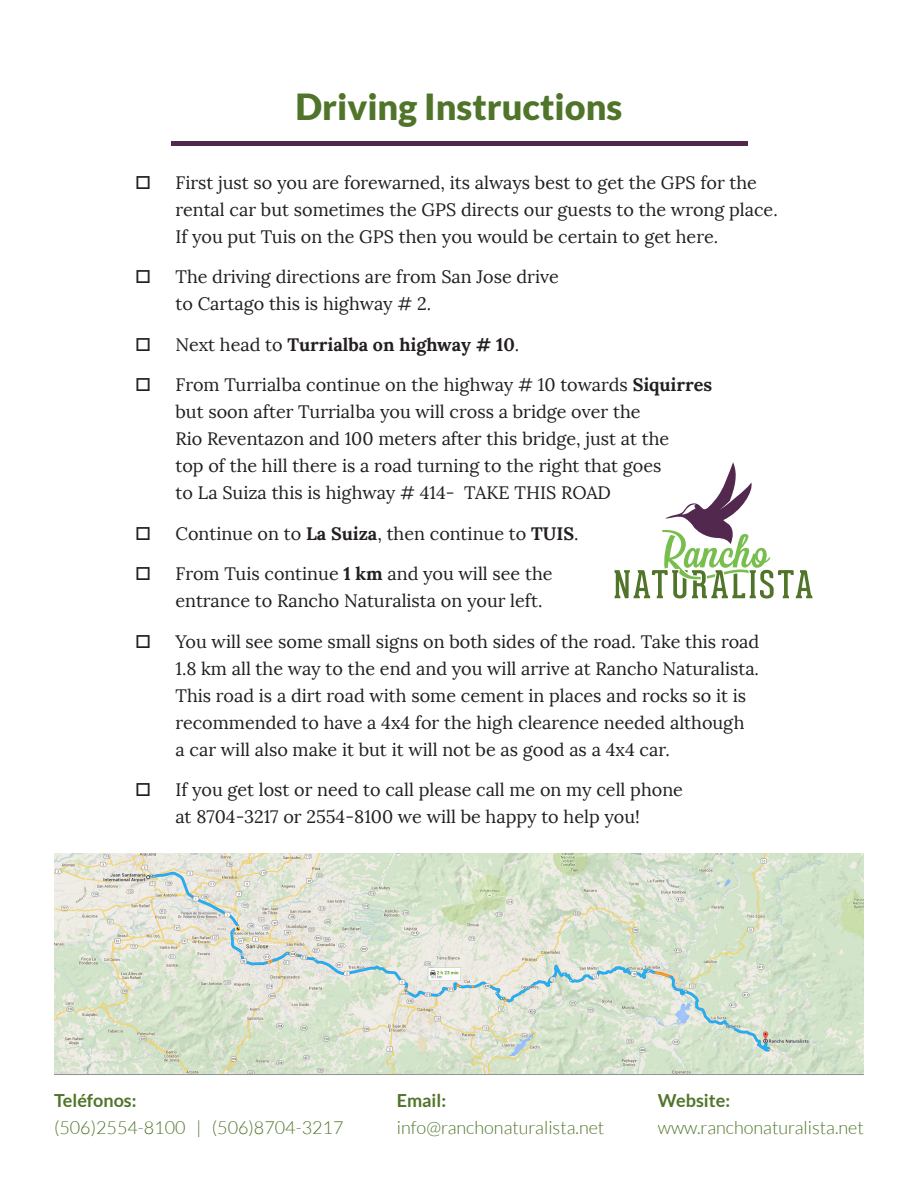
<style>
.page{position:relative;width:918px;height:1188px;background:#fff}
.page>*{position:absolute;margin:0;border:0;box-sizing:border-box;transform-origin:0 0}
.t1{font:900 36px "Lato";color:#50752a}
.t2{font:18px/27px "Lora";color:#231f20}
.t3{font:300 18px "Lato";color:#50752a}
.t4{font:700 18px "Lora";color:#231f20}
.t5{font:700 18px "Lato";color:#50752a}
.s1{font-weight:400}
.s2{font-weight:700}
</style>
<div class="page">
<hr style="left:171px;top:141px;width:576px;height:4px;background:#52284f">
<hr style="left:54px;top:1074px;width:810px;height:1px;background:#939598">
<svg style="left:615px;top:462px;width:197px;height:137px"></svg>
<img style="left:54px;top:853px;width:810px;height:221px">
<p class="t1" style="left:296px;top:85px;width:328px">Driving Instructions</p>
<p class="t2" style="left:176px;top:169px;width:604px">First just so you are forewarned, its always best to get the GPS for the rental car but sometimes the GPS directs our guests to the wrong place.<br>If you put Tuis on the GPS then you would be certain to get here.</p>
<p class="t2" style="left:176px;top:263px;width:385px">The driving directions are from San Jose drive to Cartago this is highway # 2.</p>
<p class="t4" style="left:176px;top:332px;width:345px"><span class="s1">Next head to</span> Turrialba on highway # 10<span class="s1">.</span></p>
<p class="t2" style="left:176px;top:371px;width:538px">From Turrialba continue on the highway # 10 towards <span class="s2">Siquirres </span>but soon after Turrialba you will cross a bridge over the<br>Rio Reventazon and 100 meters after this bridge, just at the<br>top of the hill there is a road turning to the right that goes<br>to La Suiza this is highway # 414- TAKE THIS ROAD</p>
<p class="t2" style="left:176px;top:520px;width:405px">Continue on to <span class="s2">La Suiza</span>, then continue to <span class="s2">TUIS</span>.</p>
<p class="t2" style="left:176px;top:560px;width:379px">From Tuis continue <span class="s2">1 km</span> and you will see the entrance to Rancho Naturalista on your left.</p>
<p class="t2" style="left:176px;top:628px;width:585px">You will see some small signs on both sides of the road. Take this road 1.8 km all the way to the end and you will arrive at Rancho Naturalista.<br>This road is a dirt road with some cement in places and rocks so it is recommended to have a 4x4 for the high clearence needed although<br>a car will also make it but it will not be as good as a 4x4 car.</p>
<p class="t2" style="left:176px;top:776px;width:509px">If you get lost or need to call please call me on my cell phone at 8704-3217 or 2554-8100 we will be happy to help you!</p>
<p class="t5" style="left:54px;top:1090px;width:84px">Teléfonos:</p>
<p class="t3" style="left:54px;top:1118px;width:291px">(506)2554-8100 | (506)8704-3217</p>
<p class="t5" style="left:397px;top:1090px;width:51px">Email:</p>
<p class="t3" style="left:397px;top:1118px;width:209px">info@ranchonaturalista.net</p>
<p class="t5" style="left:658px;top:1090px;width:74px">Website:</p>
<p class="t3" style="left:658px;top:1118px;width:208px">www.ranchonaturalista.net</p>
</div>
